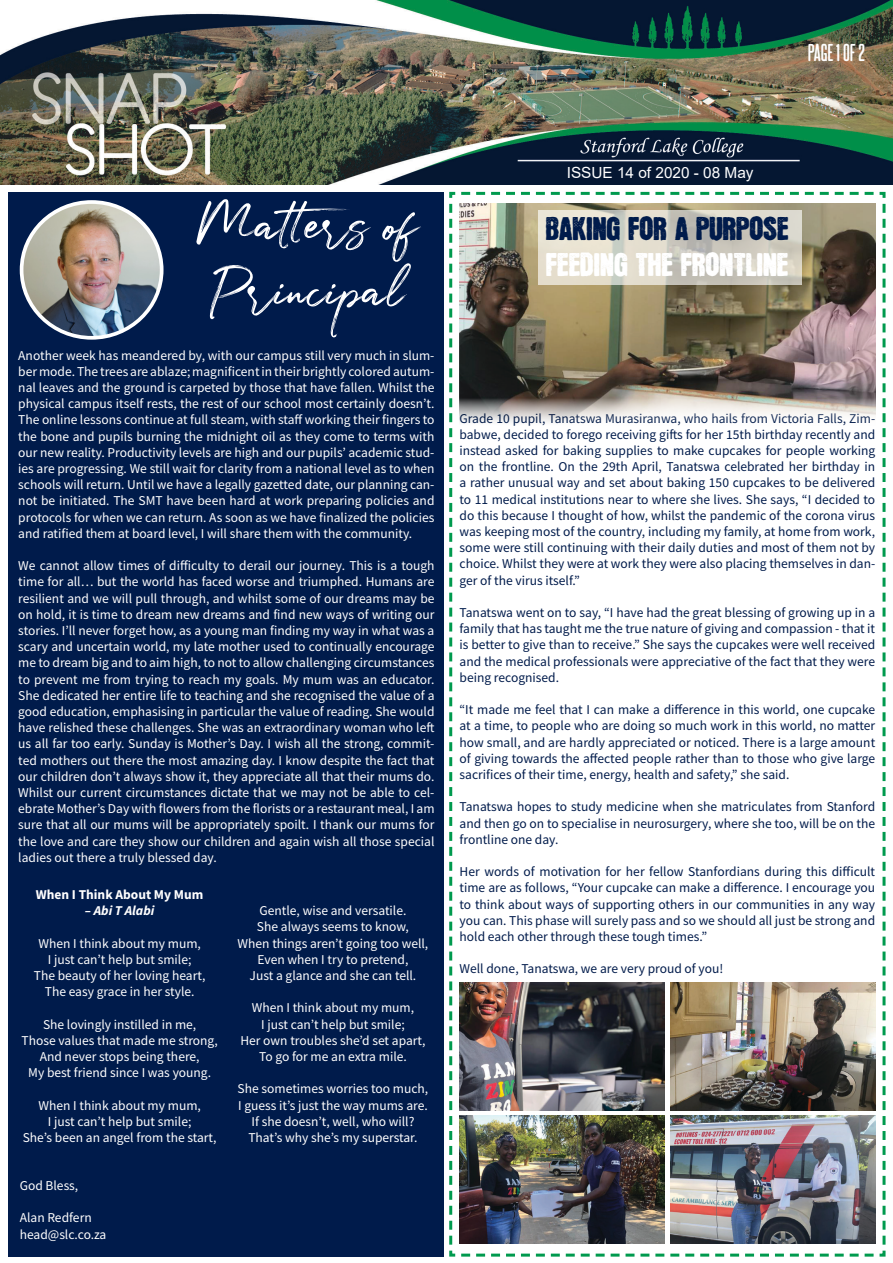
<style>
.page{position:relative;width:893px;height:1263px;background:#fff}
.page>*{position:absolute;margin:0;border:0;box-sizing:border-box;transform-origin:0 0}
.t1{font:60px/66px "Julietta Messie Demo";color:#fff}
.t2{font:30px "Ynsect Moksha";color:#fff}
.t3{font:30px "Ynsect Moksha";color:#001b4b}
.t4{font:700 21px "Steelfish Rounded Rg";letter-spacing:-.005em;color:#fff}
.t5{font:15.3px "Arial";color:#fff}
.t6{font:13.5px/16.2px "Source Sans Pro";color:#fff;text-align:justify}
.t7{font:13.5px/16.2px "Source Sans Pro";color:#001b4b;text-align:justify}
.t8{font:700 13.5px "Source Sans Pro";color:#fff}
.t9{font:italic 700 13.5px "Source Sans Pro";color:#fff}
</style>
<div class="page">
<img style="left:0;top:0;width:893px;height:185px">
<div style="left:9px;top:192px;width:435px;height:1064px;background:#001b4b"></div>
<img style="left:22px;top:202px;width:138px;height:136px">
<div style="left:20px;top:200px;width:144px;height:140px;border:4px solid #fff;border-radius:50%"></div>
<svg style="left:449px;top:191px;width:437px;height:1066px"></svg>
<img style="left:460px;top:203px;width:415px;height:225px">
<svg style="left:538px;top:210px;width:263px;height:75px;background:#d7d3c6"></svg>
<img style="left:460px;top:982px;width:204px;height:128px">
<img style="left:670px;top:982px;width:205px;height:128px">
<img style="left:460px;top:1116px;width:204px;height:128px">
<img style="left:670px;top:1116px;width:205px;height:128px">
<p class="t4" style="left:808px;top:38px;width:58px">PAGE 1 OF 2</p>
<p class="t1" style="left:196px;top:186px;width:221px">Matters of<br>Principal</p>
<p class="t6" style="left:18px;top:347px;width:418px">Another week has meandered by, with our campus still very much in slum&shy;ber mode. The trees are ablaze; magnificent in their brightly colored autum&shy;nal leaves and the ground is carpeted by those that have fallen. Whilst the physical campus itself rests, the rest of our school most certainly doesn’t.<br>The online lessons continue at full steam, with staff working their fingers to the bone and pupils burning the midnight oil as they come to terms with our new reality. Productivity levels are high and our pupils’ academic stud&shy;ies are progressing. We still wait for clarity from a national level as to when schools will return. Until we have a legally gazetted date, our planning can&shy;not be initiated. The SMT have been hard at work preparing policies and protocols for when we can return. As soon as we have finalized the policies and ratified them at board level, I will share them with the community.</p>
<p class="t6" style="left:18px;top:557px;width:418px">We cannot allow times of difficulty to derail our journey. This is a tough time for all… but the world has faced worse and triumphed. Humans are resilient and we will pull through, and whilst some of our dreams may be on hold, it is time to dream new dreams and find new ways of writing our stories. I’ll never forget how, as a young man finding my way in what was a scary and uncertain world, my late mother used to continually encourage me to dream big and to aim high, to not to allow challenging circumstances to prevent me from trying to reach my goals. My mum was an educator.<br>She dedicated her entire life to teaching and she recognised the value of a good education, emphasising in particular the value of reading. She would have relished these challenges. She was an extraordinary woman who left us all far too early. Sunday is Mother’s Day. I wish all the strong, commit&shy;ted mothers out there the most amazing day. I know despite the fact that our children don’t always show it, they appreciate all that their mums do.<br>Whilst our current circumstances dictate that we may not be able to cel&shy;ebrate Mother’s Day with flowers from the florists or a restaurant meal, I am sure that all our mums will be appropriately spoilt. I thank our mums for the love and care they show our children and again wish all those special ladies out there a truly blessed day.</p>
<p class="t8" style="left:36px;top:885px;width:169px">When I Think About My Mum</p>
<p class="t9" style="left:85px;top:901px;width:71px">– Abi T Alabi</p>
<p class="t6" style="left:38px;top:935px;width:164px">When I think about my mum,</p>
<p class="t6" style="left:48px;top:951px;width:145px">I just can’t help but smile;</p>
<p class="t6" style="left:34px;top:967px;width:173px">The beauty of her loving heart,</p>
<p class="t6" style="left:45px;top:983px;width:151px">The easy grace in her style.</p>
<p class="t6" style="left:43px;top:1016px;width:155px">She lovingly instilled in me,</p>
<p class="t6" style="left:22px;top:1032px;width:198px">Those values that made me strong,</p>
<p class="t6" style="left:40px;top:1048px;width:161px">And never stops being there,</p>
<p class="t6" style="left:28px;top:1064px;width:184px">My best friend since I was young.</p>
<p class="t6" style="left:38px;top:1097px;width:164px">When I think about my mum,</p>
<p class="t6" style="left:48px;top:1113px;width:145px">I just can’t help but smile;</p>
<p class="t6" style="left:23px;top:1129px;width:195px">She’s been an angel from the start,</p>
<p class="t6" style="left:260px;top:902px;width:148px">Gentle, wise and versatile.</p>
<p class="t6" style="left:257px;top:919px;width:154px">She always seems to know,</p>
<p class="t6" style="left:238px;top:935px;width:192px">When things aren’t going too well,</p>
<p class="t6" style="left:257px;top:951px;width:152px">Even when I try to pretend,</p>
<p class="t6" style="left:250px;top:967px;width:168px">Just a glance and she can tell.</p>
<p class="t6" style="left:252px;top:1000px;width:164px">When I think about my mum,</p>
<p class="t6" style="left:261px;top:1016px;width:145px">I just can’t help but smile;</p>
<p class="t6" style="left:240px;top:1032px;width:187px">Her own troubles she’d set apart,</p>
<p class="t6" style="left:259px;top:1048px;width:149px">To go for me an extra mile.</p>
<p class="t6" style="left:238px;top:1081px;width:192px">She sometimes worries too much,</p>
<p class="t6" style="left:238px;top:1097px;width:191px">I guess it’s just the way mums are.</p>
<p class="t6" style="left:251px;top:1113px;width:164px">If she doesn’t, well, who will?</p>
<p class="t6" style="left:248px;top:1129px;width:171px">That’s why she’s my superstar.</p>
<p class="t6" style="left:20px;top:1177px;width:60px">God Bless,</p>
<p class="t6" style="left:20px;top:1210px;width:73px">Alan Redfern</p>
<p class="t6" style="left:20px;top:1226px;width:88px">head@slc.co.za</p>
<p class="t5" style="left:567px;top:162px;width:188px">ISSUE 14 of 2020 - 08 May</p>
<p class="t3" style="left:546px;top:214px;width:244px">BAKING FOR A PURPOSE</p>
<p class="t2" style="left:546px;top:250px;width:244px">FEEDING THE FRONTLINE</p>
<p class="t7" style="left:460px;top:410px;width:417px">Grade 10 pupil, Tanatswa Murasiranwa, who hails from Victoria Falls, Zim&shy;babwe, decided to forego receiving gifts for her 15th birthday recently and instead asked for baking supplies to make cupcakes for people working on the frontline. On the 29th April, Tanatswa celebrated her birthday in a rather unusual way and set about baking 150 cupcakes to be delivered to 11 medical institutions near to where she lives. She says, “I decided to do this because I thought of how, whilst the pandemic of the corona virus was keeping most of the country, including my family, at home from work, some were still continuing with their daily duties and most of them not by choice. Whilst they were at work they were also placing themselves in dan&shy;ger of the virus itself.”</p>
<p class="t7" style="left:460px;top:604px;width:417px">Tanatswa went on to say, “I have had the great blessing of growing up in a family that has taught me the true nature of giving and compassion - that it is better to give than to receive.” She says the cupcakes were well received and the medical professionals were appreciative of the fact that they were being recognised.</p>
<p class="t7" style="left:460px;top:702px;width:417px">“It made me feel that I can make a difference in this world, one cupcake at a time, to people who are doing so much work in this world, no matter how small, and are hardly appreciated or noticed. There is a large amount of giving towards the affected people rather than to those who give large sacrifices of their time, energy, health and safety,” she said.</p>
<p class="t7" style="left:460px;top:799px;width:417px">Tanatswa hopes to study medicine when she matriculates from Stanford and then go on to specialise in neurosurgery, where she too, will be on the frontline one day.</p>
<p class="t7" style="left:460px;top:864px;width:417px">Her words of motivation for her fellow Stanfordians during this difficult time are as follows, “Your cupcake can make a difference. I encourage you to think about ways of supporting others in our communities in any way you can. This phase will surely pass and so we should all just be strong and hold each other through these tough times.”</p>
<p class="t7" style="left:460px;top:961px;width:265px">Well done, Tanatswa, we are very proud of you!</p>
</div>
